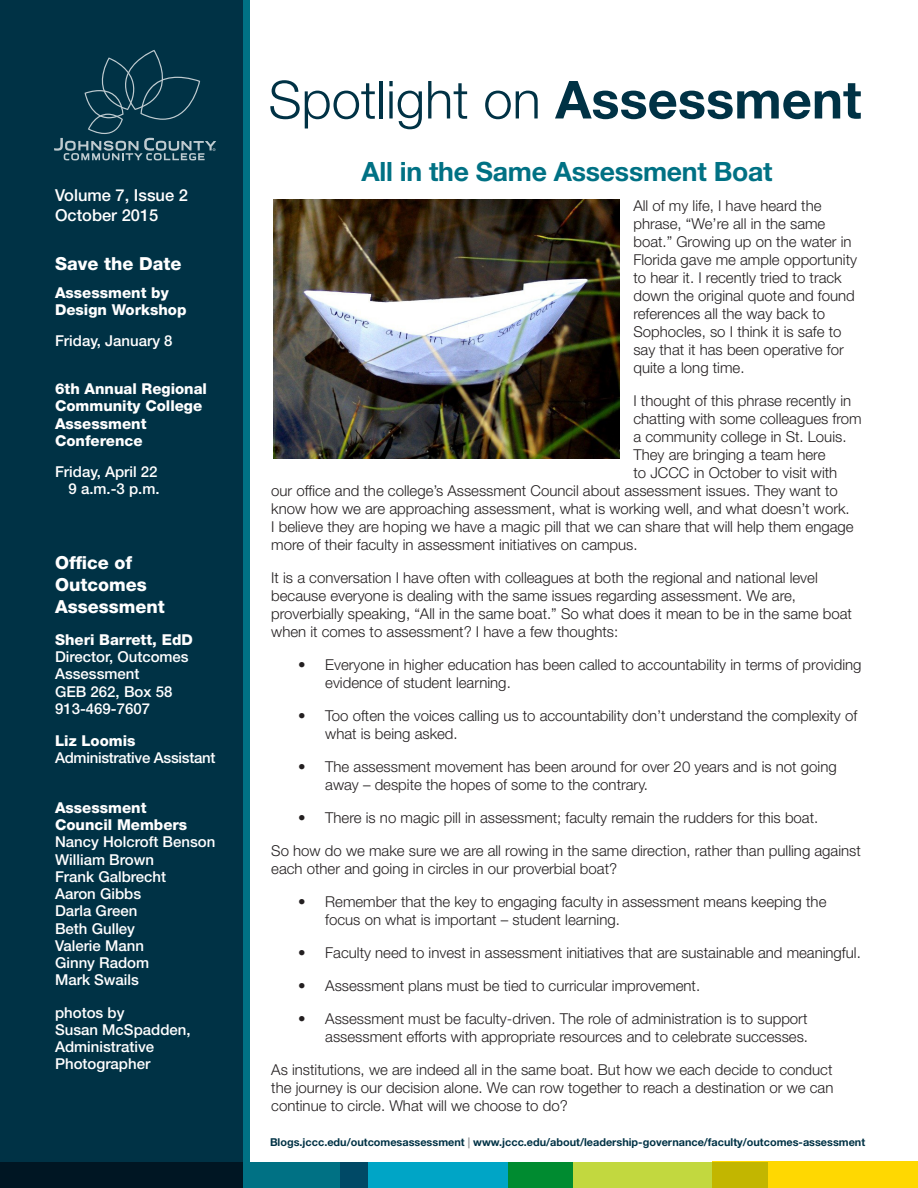
<style>
.page{position:relative;width:918px;height:1188px;background:#fff}
.page>*{position:absolute;margin:0;border:0;box-sizing:border-box;transform-origin:0 0}
.t1{font:300 52.5px "Helvetica Neue LT Std";color:#003245}
.t2{font:700 26.7px "Helvetica Neue LT Std";letter-spacing:-.01em;color:#007184}
.t3{font:800 18px/21.6px "Helvetica Neue LT Std";color:#fff}
.t4{font:500 16.5px "Helvetica Neue LT Std";color:#fff}
.t5{font:300 15px/18px "Helvetica Neue LT Std";color:#231f20}
.t6{font:500 15px/17.2px "Helvetica Neue LT Std";color:#fff}
.t7{font:800 15px/17.2px "Helvetica Neue LT Std";color:#fff}
.t8{font:500 15px "Helvetica Neue LT Std";letter-spacing:-.02em;color:#fff}
.t9{font:700 10.8px "Helvetica Neue LT Std";color:#003245}
.s1{font-weight:700}
.s2{color:#939598}
</style>
<div class="page">
<div style="left:712px;top:1162px;width:206px;height:26px;background:#ffd801"></div>
<svg style="left:573px;top:1162px;width:195px;height:26px;background:#c2ce2c"></svg>
<svg style="left:368px;top:1162px;width:205px;height:26px;background:#009c96"></svg>
<svg style="left:243px;top:1162px;width:125px;height:26px;background:#00687d"></svg>
<div style="left:0;top:0;width:243px;height:1188px;background:#003245"></div>
<div style="left:243px;top:0;width:6px;height:1162px;background:#007184"></div>
<svg style="left:54px;top:50px;width:162px;height:110px"></svg>
<img style="left:273px;top:200px;width:347px;height:259px">
<p class="t4" style="left:55px;top:185px;width:134px">Volume 7, Issue 2</p>
<p class="t4" style="left:55px;top:205px;width:105px">October 2015</p>
<p class="t3" style="left:55px;top:253px;width:128px">Save the Date</p>
<p class="t7" style="left:55px;top:284px;width:133px">Assessment by<br>Design Workshop</p>
<p class="t6" style="left:55px;top:332px;width:119px">Friday, January 8</p>
<p class="t7" style="left:55px;top:380px;width:153px">6th Annual Regional<br>Community College<br>Assessment<br>Conference</p>
<p class="t6" style="left:55px;top:463px;width:104px">Friday, April 22</p>
<p class="t6" style="left:69px;top:480px;width:93px">9 a.m.-3 p.m.</p>
<p class="t3" style="left:55px;top:552px;width:111px">Office of<br>Outcomes<br>Assessment</p>
<p class="t7" style="left:55px;top:631px;width:139px">Sheri Barrett, EdD</p>
<p class="t6" style="left:55px;top:648px;width:135px">Director, Outcomes<br>Assessment</p>
<p class="t6" style="left:55px;top:683px;width:119px">GEB 262, Box 58</p>
<p class="t6" style="left:55px;top:700px;width:97px">913-469-7607</p>
<p class="t7" style="left:55px;top:732px;width:82px">Liz Loomis</p>
<p class="t8" style="left:55px;top:749px;width:162px">Administrative Assistant</p>
<p class="t7" style="left:55px;top:799px;width:134px">Assessment<br>Council Members</p>
<p class="t6" style="left:55px;top:833px;width:162px">Nancy Holcroft Benson</p>
<p class="t6" style="left:55px;top:851px;width:100px">William Brown</p>
<p class="t6" style="left:55px;top:868px;width:113px">Frank Galbrecht</p>
<p class="t6" style="left:55px;top:885px;width:88px">Aaron Gibbs</p>
<p class="t6" style="left:55px;top:902px;width:84px">Darla Green</p>
<p class="t6" style="left:55px;top:920px;width:82px">Beth Gulley</p>
<p class="t6" style="left:55px;top:937px;width:90px">Valerie Mann</p>
<p class="t6" style="left:55px;top:954px;width:96px">Ginny Radom</p>
<p class="t6" style="left:55px;top:971px;width:85px">Mark Swails</p>
<p class="t6" style="left:55px;top:1004px;width:71px">photos by</p>
<p class="t6" style="left:55px;top:1021px;width:137px">Susan McSpadden,<br>Administrative<br>Photographer</p>
<p class="t1" style="left:268px;top:68px;width:595px">Spotlight on <span class="s1">Assessment</span></p>
<p class="t2" style="left:362px;top:155px;width:413px">All in the Same Assessment Boat</p>
<p class="t5" style="left:633px;top:196px;width:225px">All of my life, I have heard the phrase, “We’re all in the same boat.” Growing up on the water in<br>Florida gave me ample opportunity to hear it. I recently tried to track down the original quote and found references all the way back to<br>Sophocles, so I think it is safe to say that it has been operative for quite a long time.</p>
<p class="t5" style="left:633px;top:391px;width:219px">I thought of this phrase recently in</p>
<p class="t5" style="left:633px;top:409px;width:230px">chatting with some colleagues from</p>
<p class="t5" style="left:633px;top:427px;width:215px">a community college in St. Louis.</p>
<p class="t5" style="left:633px;top:445px;width:194px">They are bringing a team here</p>
<p class="t5" style="left:633px;top:463px;width:205px">to JCCC in October to visit with</p>
<p class="t5" style="left:271px;top:481px;width:568px">our office and the college’s Assessment Council about assessment issues. They want to</p>
<p class="t5" style="left:271px;top:499px;width:580px">know how we are approaching assessment, what is working well, and what doesn’t work.</p>
<p class="t5" style="left:271px;top:517px;width:584px">I believe they are hoping we have a magic pill that we can share that will help them engage</p>
<p class="t5" style="left:271px;top:535px;width:368px">more of their faculty in assessment initiatives on campus.</p>
<p class="t5" style="left:271px;top:568px;width:582px">It is a conversation I have often with colleagues at both the regional and national level because everyone is dealing with the same issues regarding assessment. We are, proverbially speaking, “All in the same boat.” So what does it mean to be in the same boat when it comes to assessment? I have a few thoughts:</p>
<p class="t5" style="left:325px;top:655px;width:538px;text-indent:-27px">• Everyone in higher education has been called to accountability in terms of providing evidence of student learning.</p>
<p class="t5" style="left:325px;top:706px;width:534px;text-indent:-27px">• Too often the voices calling us to accountability don’t understand the complexity of what is being asked.</p>
<p class="t5" style="left:325px;top:757px;width:513px;text-indent:-27px">• The assessment movement has been around for over 20 years and is not going away – despite the hopes of some to the contrary.</p>
<p class="t5" style="left:298px;top:808px;width:522px">• There is no magic pill in assessment; faculty remain the rudders for this boat.</p>
<p class="t5" style="left:271px;top:841px;width:591px">So how do we make sure we are all rowing in the same direction, rather than pulling against each other and going in circles in our proverbial boat?</p>
<p class="t5" style="left:325px;top:892px;width:503px;text-indent:-27px">• Remember that the key to engaging faculty in assessment means keeping the focus on what is important – student learning.</p>
<p class="t5" style="left:298px;top:943px;width:564px">• Faculty need to invest in assessment initiatives that are sustainable and meaningful.</p>
<p class="t5" style="left:298px;top:976px;width:404px">• Assessment plans must be tied to curricular improvement.</p>
<p class="t5" style="left:298px;top:1009px;width:511px;text-align:right">• Assessment must be faculty-driven. The role of administration is to support assessment efforts with appropriate resources and to celebrate successes.</p>
<p class="t5" style="left:271px;top:1060px;width:564px;text-align:justify">As institutions, we are indeed all in the same boat. But how we each decide to conduct the journey is our decision alone. We can row together to reach a destination or we can continue to circle. What will we choose to do?</p>
<p class="t9" style="left:270px;top:1136px;width:597px">Blogs.jccc.edu/outcomesassessment <span class="s2">|</span> www.jccc.edu/about/leadership-governance/faculty/outcomes-assessment</p>
</div>
